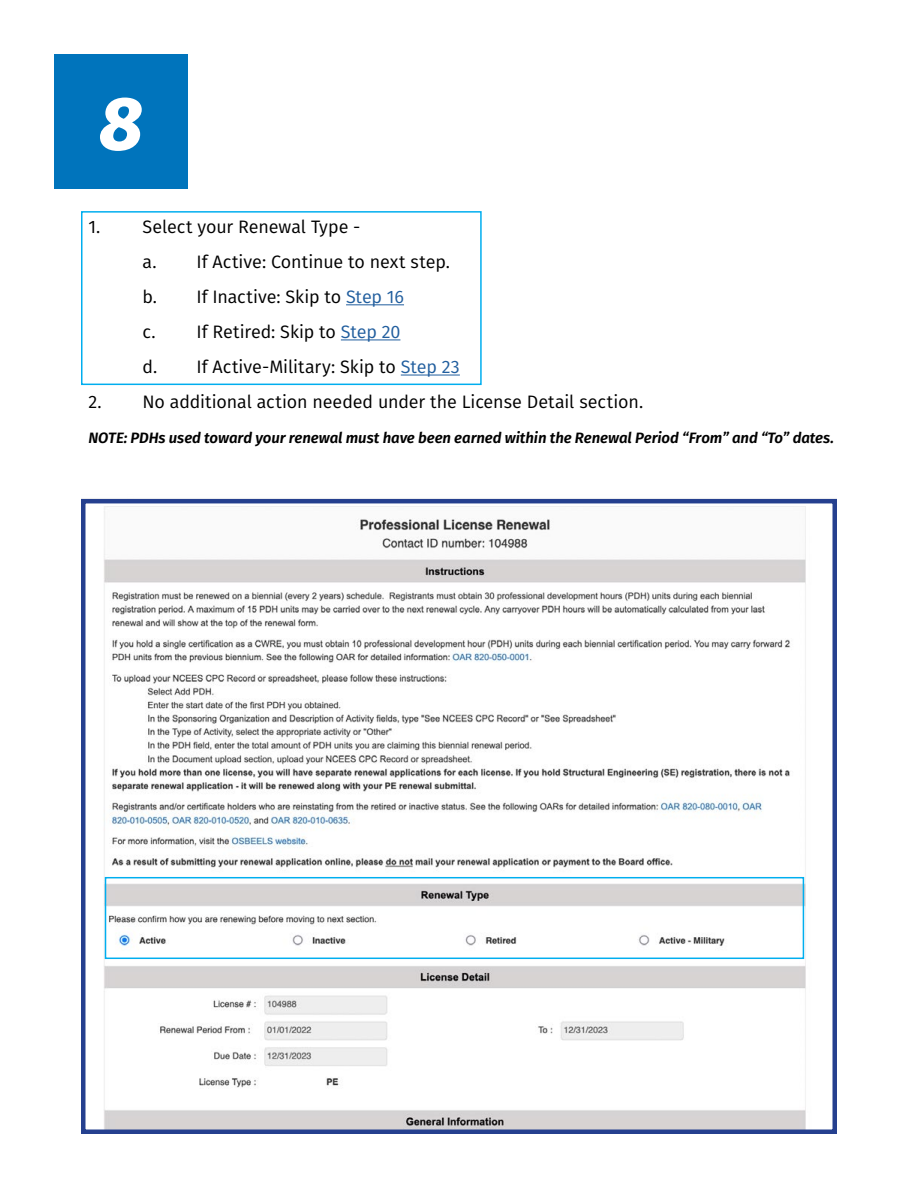
<style>
.page{position:relative;width:918px;height:1188px;background:#fff}
.page>*{position:absolute;margin:0;border:0;box-sizing:border-box;transform-origin:0 0}
.t1{font:italic 800 75px "Fira Sans";color:#fff}
.t2{font:18px/35.1px "Fira Sans";letter-spacing:-.005em;color:#000}
.t3{font:italic 600 15px "Fira Sans";letter-spacing:-.005em;color:#000}
.s1{color:#215e9e}
</style>
<div class="page">
<div style="left:54px;top:54px;width:134px;height:135px;background:#0074bc"></div>
<hr style="left:346px;top:304px;width:58px;height:1px;background:#215e9e">
<hr style="left:341px;top:339px;width:59px;height:1px;background:#215e9e">
<hr style="left:401px;top:375px;width:59px;height:1px;background:#215e9e">
<div style="left:81px;top:211px;width:401px;height:174px;border:2px solid #00aeef"></div>
<img style="left:81px;top:498px;width:756px;height:631px">
<div style="left:81px;top:499px;width:756px;height:635px;border:4px solid #25408f"></div>
<div style="left:105px;top:877px;width:699px;height:82px;border:2px solid #00aeef"></div>
<h1 class="t1" style="left:99px;top:58px;width:45px">8</h1>
<p class="t2" style="left:142px;top:209px;width:319px;text-indent:-54px">1. Select your Renewal Type -<br>a. If Active: Continue to next step. b. If Inactive: Skip to <span class="s1">Step 16<br></span>c. If Retired: Skip to <span class="s1">Step 20<br></span>d. If Active-Military: Skip to <span class="s1">Step 23</span></p>
<p class="t2" style="left:88px;top:384px;width:556px">2. No additional action needed under the License Detail section.</p>
<p class="t3" style="left:88px;top:426px;width:747px">NOTE: PDHs used toward your renewal must have been earned within the Renewal Period “From” and “To” dates.</p>
</div>
